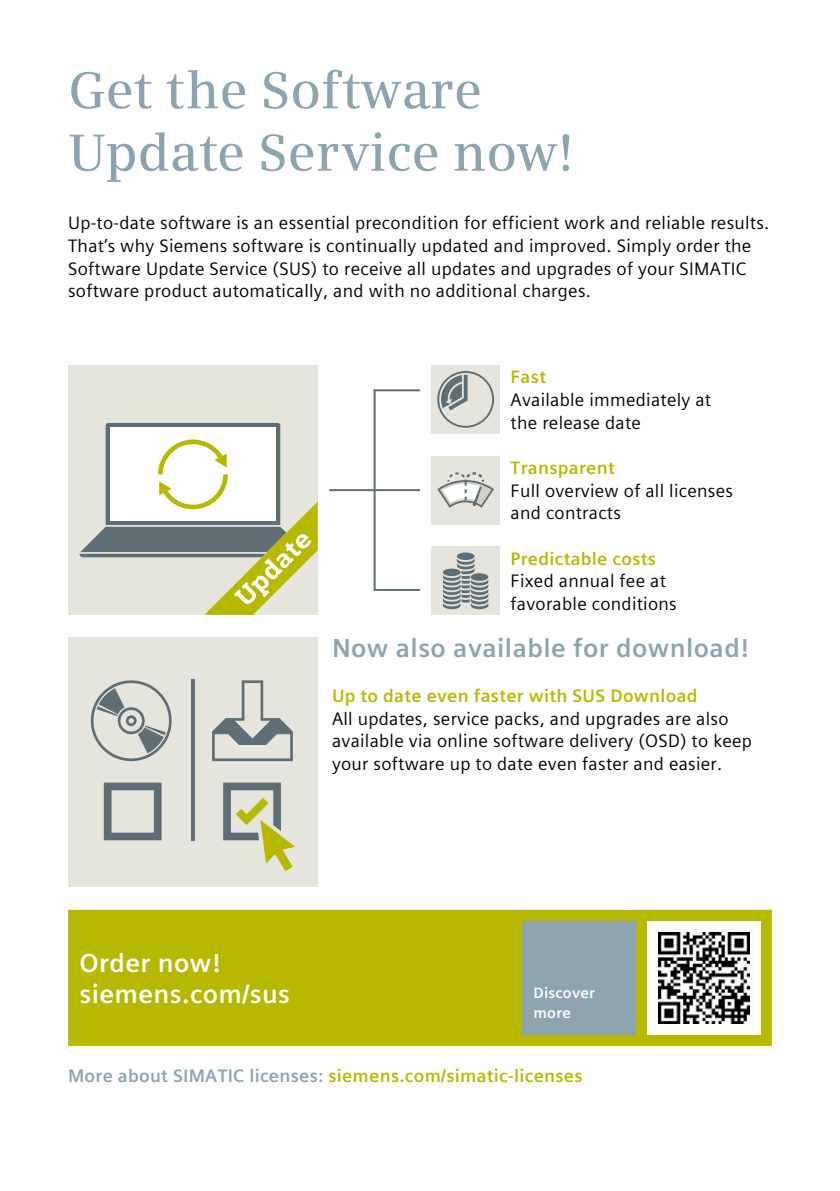
<style>
.page{position:relative;width:840px;height:1191px;background:#fff}
.page>*{position:absolute;margin:0;border:0;box-sizing:border-box;transform-origin:0 0}
.t1{font:600 52px/62.4px "Siemens Serif";color:#8ca3b0}
.t2{font:700 26px "Siemens Sans Global";letter-spacing:.015em;color:#8ca3b0}
.t3{font:700 26px/31.2px "Siemens Sans Global";letter-spacing:.015em;color:#fff}
.t4{font:18px/22.6px "Siemens Sans Global";letter-spacing:.015em;color:#000}
.t5{font:700 18px "Siemens Sans Global";letter-spacing:.015em;color:#b7b900}
.t6{font:700 15px/19.8px "Siemens Sans Global";letter-spacing:.015em;color:#fff}
.s1{color:#8ca3b0}
</style>
<div class="page">
<div style="left:68px;top:909px;width:703px;height:137px;background:#b7b900"></div>
<div style="left:68px;top:365px;width:249px;height:250px;background:#e5e4dd"></div>
<svg style="left:79px;top:423px;width:238px;height:192px"></svg>
<hr style="left:373px;top:390px;width:2px;height:200px;background:#5f6d75">
<hr style="left:373px;top:389px;width:47px;height:2px;background:#5f6d75">
<hr style="left:329px;top:489px;width:91px;height:2px;background:#5f6d75">
<hr style="left:373px;top:589px;width:47px;height:2px;background:#5f6d75">
<div style="left:431px;top:365px;width:68px;height:68px;background:#e5e4dd"></div>
<svg style="left:437px;top:371px;width:56px;height:57px"></svg>
<div style="left:431px;top:456px;width:68px;height:68px;background:#e5e4dd"></div>
<svg style="left:437px;top:472px;width:56px;height:36px"></svg>
<div style="left:431px;top:547px;width:68px;height:68px;background:#e5e4dd"></div>
<div style="left:456px;top:552px;width:18px;height:8px;background:#5f6d75;border-radius:50%"></div>
<svg style="left:443px;top:558px;width:45px;height:51px"></svg>
<div style="left:68px;top:637px;width:249px;height:250px;background:#e5e4dd"></div>
<svg style="left:212px;top:680px;width:81px;height:81px"></svg>
<svg style="left:91px;top:680px;width:80px;height:81px"></svg>
<svg style="left:104px;top:782px;width:57px;height:58px"></svg>
<hr style="left:191px;top:679px;width:3px;height:161px;background:#5f6d75">
<svg style="left:223px;top:782px;width:72px;height:89px"></svg>
<div style="left:646px;top:921px;width:114px;height:113px;background:#fff"></div>
<img style="left:658px;top:932px;width:90px;height:91px">
<div style="left:522px;top:921px;width:113px;height:113px;background:#8ca3b0"></div>
<h1 class="t1" style="left:68px;top:59px;width:507px">Get the Software<br>Update Service now!</h1>
<p class="t4" style="left:68px;top:212px;width:702px">Up-to-date software is an essential precondition for efficient work and reliable results.<br>That’s why Siemens software is continually updated and improved. Simply order the Software Update Service (SUS) to receive all updates and upgrades of your SIMATIC software product automatically, and with no additional charges.</p>
<p class="t5" style="left:510px;top:363px;width:37px">Fast</p>
<p class="t4" style="left:510px;top:388px;width:202px">Available immediately at the release date</p>
<p class="t5" style="left:510px;top:454px;width:106px">Transparent</p>
<p class="t4" style="left:510px;top:479px;width:224px">Full overview of all licenses and contracts</p>
<p class="t5" style="left:510px;top:544px;width:147px">Predictable costs</p>
<p class="t4" style="left:510px;top:570px;width:167px">Fixed annual fee at favorable conditions</p>
<h2 class="t2" style="left:332px;top:627px;width:418px">Now also available for download!</h2>
<p class="t5" style="left:332px;top:682px;width:367px">Up to date even faster with SUS Download</p>
<p class="t4" style="left:332px;top:707px;width:421px">All updates, service packs, and upgrades are also available via online software delivery (OSD) to keep your software up to date even faster and easier.</p>
<h2 class="t3" style="left:79px;top:947px;width:212px">Order now! siemens.com/sus</h2>
<p class="t6" style="left:533px;top:982px;width:63px">Discover more</p>
<p class="t5" style="left:68px;top:1061px;width:515px"><span class="s1">More about SIMATIC licenses:</span> siemens.com/simatic-licenses</p>
</div>
